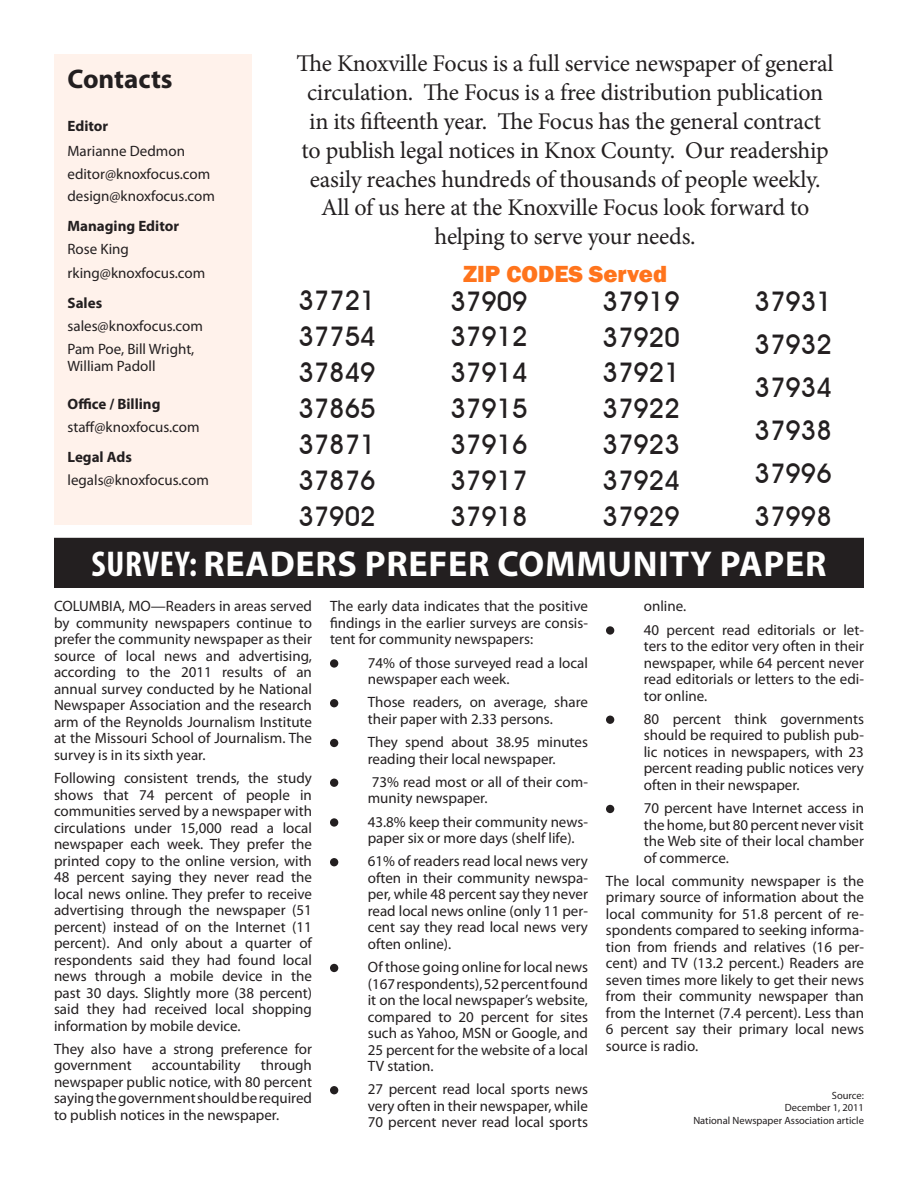
<style>
.page{position:relative;width:918px;height:1188px;background:#fff}
.page>*{position:absolute;margin:0;border:0;box-sizing:border-box;transform-origin:0 0}
.t1{font:700 36px "Myriad Pro";letter-spacing:.02em;color:#fff}
.t2{font:500 27px/36px "Avant Garde IT Cby BT";color:#231f20;text-align:justify}
.t3{font:700 27px "Myriad Pro";color:#231f20}
.t4{font:24px/28.8px "Minion Pro";letter-spacing:-.01em;color:#231f20;text-align:center}
.t5{font:800 24px "Franklin Gothic";color:#ff741c}
.t6{font:15px/16.5px "Myriad Pro";color:#231f20;text-align:justify}
.t7{font:700 15px "Myriad Pro";color:#231f20}
.t8{font:10.5px/12.8px "Myriad Pro";color:#231f20;text-align:right}
.s1{font-stretch:condensed}
</style>
<div class="page">
<div style="left:54px;top:549px;width:810px;height:39px;background:#231f20"></div>
<div style="left:54px;top:538px;width:810px;height:45px;background:#231f20"></div>
<div style="left:330px;top:659px;width:8px;height:9px;background:#231f20;border-radius:50%"></div>
<div style="left:330px;top:699px;width:8px;height:8px;background:#231f20;border-radius:50%"></div>
<div style="left:330px;top:739px;width:8px;height:8px;background:#231f20;border-radius:50%"></div>
<div style="left:330px;top:779px;width:8px;height:8px;background:#231f20;border-radius:50%"></div>
<div style="left:330px;top:818px;width:8px;height:9px;background:#231f20;border-radius:50%"></div>
<div style="left:330px;top:858px;width:8px;height:8px;background:#231f20;border-radius:50%"></div>
<div style="left:330px;top:964px;width:8px;height:8px;background:#231f20;border-radius:50%"></div>
<div style="left:330px;top:1086px;width:8px;height:8px;background:#231f20;border-radius:50%"></div>
<div style="left:606px;top:626px;width:8px;height:9px;background:#231f20;border-radius:50%"></div>
<div style="left:606px;top:716px;width:8px;height:8px;background:#231f20;border-radius:50%"></div>
<div style="left:606px;top:805px;width:8px;height:8px;background:#231f20;border-radius:50%"></div>
<div style="left:54px;top:54px;width:198px;height:470px;background:#fff2eb"></div>
<p class="t4" style="left:297px;top:49px;width:539px">The Knoxville Focus is a full service newspaper of general circulation. The Focus is a free distribution publication in its fifteenth year. The Focus has the general contract to publish legal notices in Knox County. Our readership easily reaches hundreds of thousands of people weekly.<br>All of us here at the Knoxville Focus look forward to helping to serve your needs.</p>
<h3 class="t5" style="left:463px;top:258px;width:205px">ZIP CODES Served</h3>
<h2 class="t3" style="left:68px;top:61px;width:107px">Contacts</h2>
<p class="t7" style="left:68px;top:116px;width:42px">Editor</p>
<p class="t6" style="left:68px;top:139px;width:144px;line-height:23.2px">Marianne Dedmon editor@knoxfocus.com</p>
<p class="t6" style="left:68px;top:187px;width:149px">design@knoxfocus.com</p>
<p class="t7" style="left:68px;top:216px;width:113px">Managing Editor</p>
<p class="t6" style="left:68px;top:237px;width:139px;line-height:23.2px">Rose King rking@knoxfocus.com</p>
<p class="t7" style="left:68px;top:293px;width:36px">Sales</p>
<p class="t6" style="left:68px;top:314px;width:137px;line-height:23.2px">sales@knoxfocus.com<br>Pam Poe, Bill Wright,</p>
<p class="t6" style="left:68px;top:357px;width:90px">William Padoll</p>
<p class="t7" style="left:68px;top:394px;width:95px">Office / Billing</p>
<p class="t6" style="left:68px;top:418px;width:134px">staff@knoxfocus.com</p>
<p class="t7" style="left:68px;top:447px;width:66px">Legal Ads</p>
<p class="t6" style="left:68px;top:472px;width:143px">legals@knoxfocus.com</p>
<h2 class="t2" style="left:298px;top:283px;width:79px">37721<br>37754<br>37849<br>37865<br>37871<br>37876<br>37902</h2>
<h2 class="t2" style="left:451px;top:283px;width:79px">37909<br>37912<br>37914<br>37915<br>37916<br>37917<br>37918</h2>
<h2 class="t2" style="left:603px;top:283px;width:79px">37919<br>37920<br>37921<br>37922<br>37923<br>37924<br>37929</h2>
<h2 class="t2" style="left:755px;top:279px;width:79px;line-height:43.2px">37931<br>37932<br>37934<br>37938<br>37996<br>37998</h2>
<h1 class="t1" style="left:92px;top:540px;width:729px"><span class="s1">SURVEY:</span> Readers prefer community paper</h1>
<p class="t6" style="left:54px;top:598px;width:260px">COLUMBIA, MO—Readers in areas served by community newspapers continue to prefer the community newspaper as their source of local news and advertising, according to the 2011 results of an annual survey conducted by he National Newspaper Association and the research arm of the Reynolds Journalism Institute at the Missouri School of Journalism. The survey is in its sixth year.</p>
<p class="t6" style="left:54px;top:770px;width:260px">Following consistent trends, the study shows that 74 percent of people in communities served by a newspaper with circulations under 15,000 read a local newspaper each week. They prefer the printed copy to the online version, with 48 percent saying they never read the local news online. They prefer to receive advertising through the newspaper (51 percent) instead of on the Internet (11 percent). And only about a quarter of respondents said they had found local news through a mobile device in the past 30 days. Slightly more (38 percent) said they had received local shopping information by mobile device.</p>
<p class="t6" style="left:54px;top:1040px;width:260px">They also have a strong preference for government</p>
<p class="t6" style="left:644px;top:594px;width:222px;line-height:23.2px">online.<br>40 percent read editorials or let-</p>
<p class="t6" style="left:644px;top:638px;width:222px">ters to the editor very often in their newspaper, while 64 percent never read editorials or letters to the edi&shy;tor online.</p>
<p class="t6" style="left:644px;top:710px;width:222px">80 percent think governments should be required to publish pub&shy;lic notices in newspapers, with 23 percent reading public notices very often in their newspaper.</p>
<p class="t6" style="left:644px;top:800px;width:222px">70 percent have Internet access in the home, but 80 percent never visit the Web site of their local chamber of commerce.</p>
<p class="t6" style="left:606px;top:872px;width:260px">The local community newspaper is the primary source of information about the local community for 51.8 percent of re&shy;spondents compared to seeking informa&shy;tion from friends and relatives (16 per&shy;cent) and TV (13.2 percent.) Readers are seven times more likely to get their news from their community newspaper than from the Internet (7.4 percent). Less than 6 percent say their primary local news source is radio.</p>
<p class="t6" style="left:330px;top:598px;width:260px">The early data indicates that the positive findings in the earlier surveys are consis&shy;tent for community newspapers:</p>
<p class="t6" style="left:368px;top:654px;width:222px">74% of those surveyed read a local newspaper each week.</p>
<p class="t6" style="left:368px;top:694px;width:222px">Those readers, on average, share their paper with 2.33 persons.</p>
<p class="t6" style="left:368px;top:734px;width:222px">They spend about 38.95 minutes reading their local newspaper.</p>
<p class="t6" style="left:368px;top:773px;width:222px">73% read most or all of their com&shy;munity newspaper.</p>
<p class="t6" style="left:368px;top:813px;width:222px">43.8% keep their community news&shy;paper six or more days (shelf life).</p>
<p class="t6" style="left:368px;top:853px;width:222px">61% of readers read local news very often in their community newspa&shy;per, while 48 percent say they never read local news online (only 11 per&shy;cent say they read local news very often online).</p>
<p class="t6" style="left:368px;top:959px;width:222px">Of those going online for local news (167 respondents), 52 percent found it on the local newspaper’s website, compared to 20 percent for sites such as Yahoo, MSN or Google, and 25 percent for the website of a local TV station.</p>
<p class="t6" style="left:368px;top:1081px;width:222px">27 percent read local sports news very often in their newspaper, while 70 percent never read local sports</p>
<p class="t6" style="left:54px;top:1057px;width:260px;text-indent:207px">through newspaper public notice, with 80 percent saying the government should be required to publish notices in the newspaper.</p>
<p class="t6" style="left:152px;top:1057px;width:90px">accountability</p>
<p class="t8" style="left:693px;top:1089px;width:172px">Source:<br>December 1, 2011<br>National Newspaper Association article</p>
</div>
